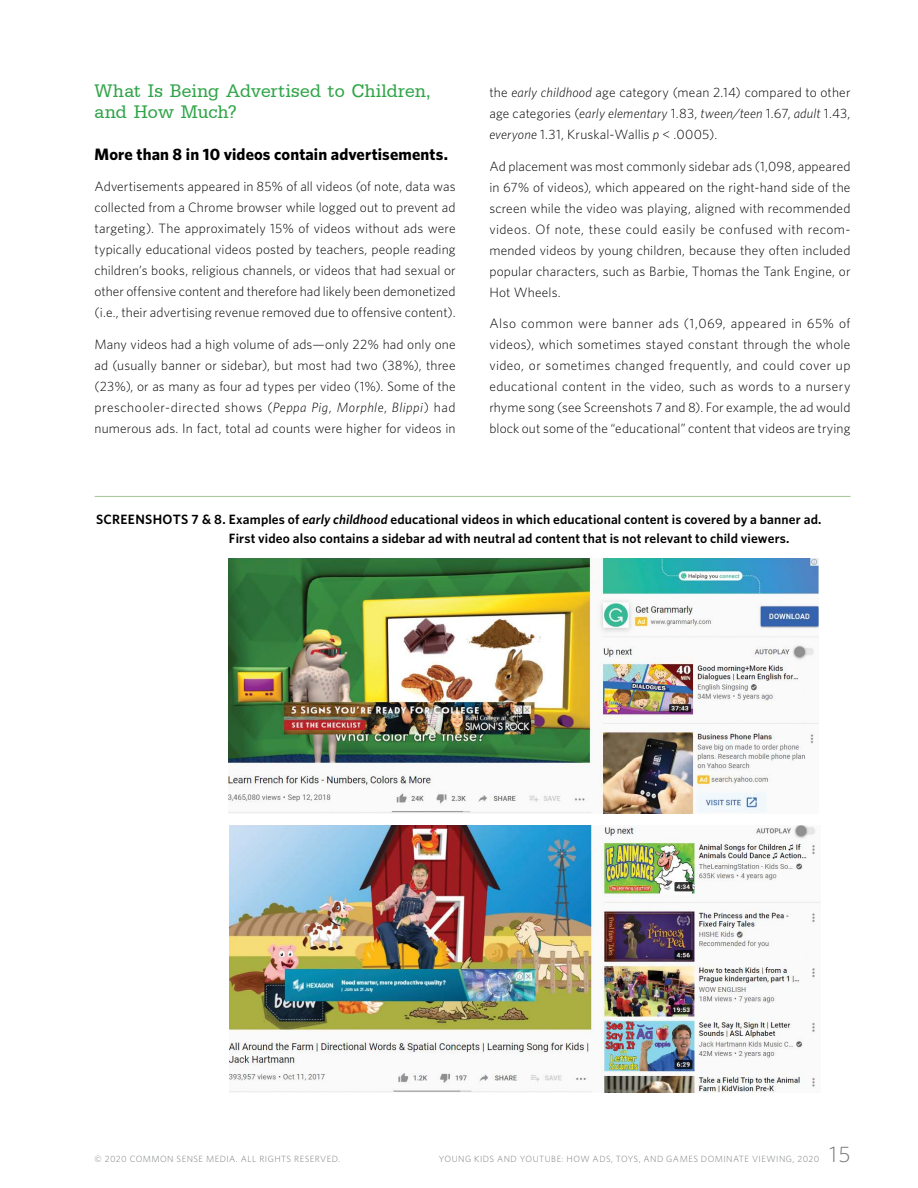
<style>
.page{position:relative;width:918px;height:1188px;background:#fff}
.page>*{position:absolute;margin:0;border:0;box-sizing:border-box;transform-origin:0 0}
.t1{font:300 22.5px "Whitney";color:#767a7a}
.t2{font:18.75px/21px "Egyptienne URW Nar";letter-spacing:.015em;color:#30a448}
.t3{font:700 16.5px "Whitney";letter-spacing:.005em;color:#000}
.t4{font:300 13.5px/21px "Whitney";letter-spacing:.01em;color:#000;text-align:justify}
.t5{font:600 13.5px/19.5px "Whitney";letter-spacing:.01em;color:#000}
.t6{font:300 9px "Whitney";letter-spacing:.05em;color:#767a7a}
.s1{font-style:italic}
</style>
<div class="page">
<hr style="left:94px;top:496px;width:756px;height:1px;background:#9fc897">
<img style="left:228px;top:558px;width:591px;height:255px">
<img style="left:230px;top:825px;width:590px;height:267px">
<h2 class="t2" style="left:94px;top:80px;width:338px">What Is Being Advertised to Children, and How Much?</h2>
<p class="t3" style="left:94px;top:144px;width:353px">More than 8 in 10 videos contain advertisements.</p>
<p class="t4" style="left:94px;top:176px;width:363px">Advertisements appeared in 85% of all videos (of note, data was collected from a Chrome browser while logged out to prevent ad targeting). The approximately 15% of videos without ads were typically educational videos posted by teachers, people reading children’s books, religious channels, or videos that had sexual or other offensive content and therefore had likely been demonetized (i.e., their advertising revenue removed due to offensive content).</p>
<p class="t4" style="left:94px;top:333px;width:363px">Many videos had a high volume of ads—only 22% had only one ad (usually banner or sidebar), but most had two (38%), three (23%), or as many as four ad types per video (1%). Some of the preschooler-directed shows (<span class="s1">Peppa Pig</span>, <span class="s1">Morphle</span>, <span class="s1">Blippi</span>) had numerous ads. In fact, total ad counts were higher for videos in</p>
<p class="t4" style="left:489px;top:82px;width:363px">the <span class="s1">early childhood</span> age category (mean 2.14) compared to other age categories (<span class="s1">early elementary</span> 1.83, <span class="s1">tween/teen</span> 1.67, <span class="s1">adult</span> 1.43, <span class="s1">everyone</span> 1.31, Kruskal-Wallis <span class="s1">p</span> &lt; .0005).</p>
<p class="t4" style="left:489px;top:155px;width:363px">Ad placement was most commonly sidebar ads (1,098, appeared in 67% of videos), which appeared on the right-hand side of the screen while the video was playing, aligned with recommended videos. Of note, these could easily be confused with recom&shy;mended videos by young children, because they often included popular characters, such as Barbie, Thomas the Tank Engine, or Hot Wheels.</p>
<p class="t4" style="left:489px;top:313px;width:363px">Also common were banner ads (1,069, appeared in 65% of videos), which sometimes stayed constant through the whole video, or sometimes changed frequently, and could cover up educational content in the video, such as words to a nursery rhyme song (see Screenshots 7 and 8). For example, the ad would block out some of the “educational” content that videos are trying</p>
<p class="t5" style="left:229px;top:509px;width:594px;text-indent:-133px">SCREENSHOTS 7 &amp; 8. Examples of <span class="s1">early childhood</span> educational videos in which educational content is covered by a banner ad.<br>First video also contains a sidebar ad with neutral ad content that is not relevant to child viewers.</p>
<p class="t6" style="left:94px;top:1153px;width:247px">© 2020 COMMON SENSE MEDIA. ALL RIGHTS RESERVED.</p>
<p class="t6" style="left:439px;top:1153px;width:382px">YOUNG KIDS AND YOUTUBE: HOW ADS, TOYS, AND GAMES DOMINATE VIEWING, 2020</p>
<h1 class="t1" style="left:829px;top:1141px;width:23px">15</h1>
</div>
